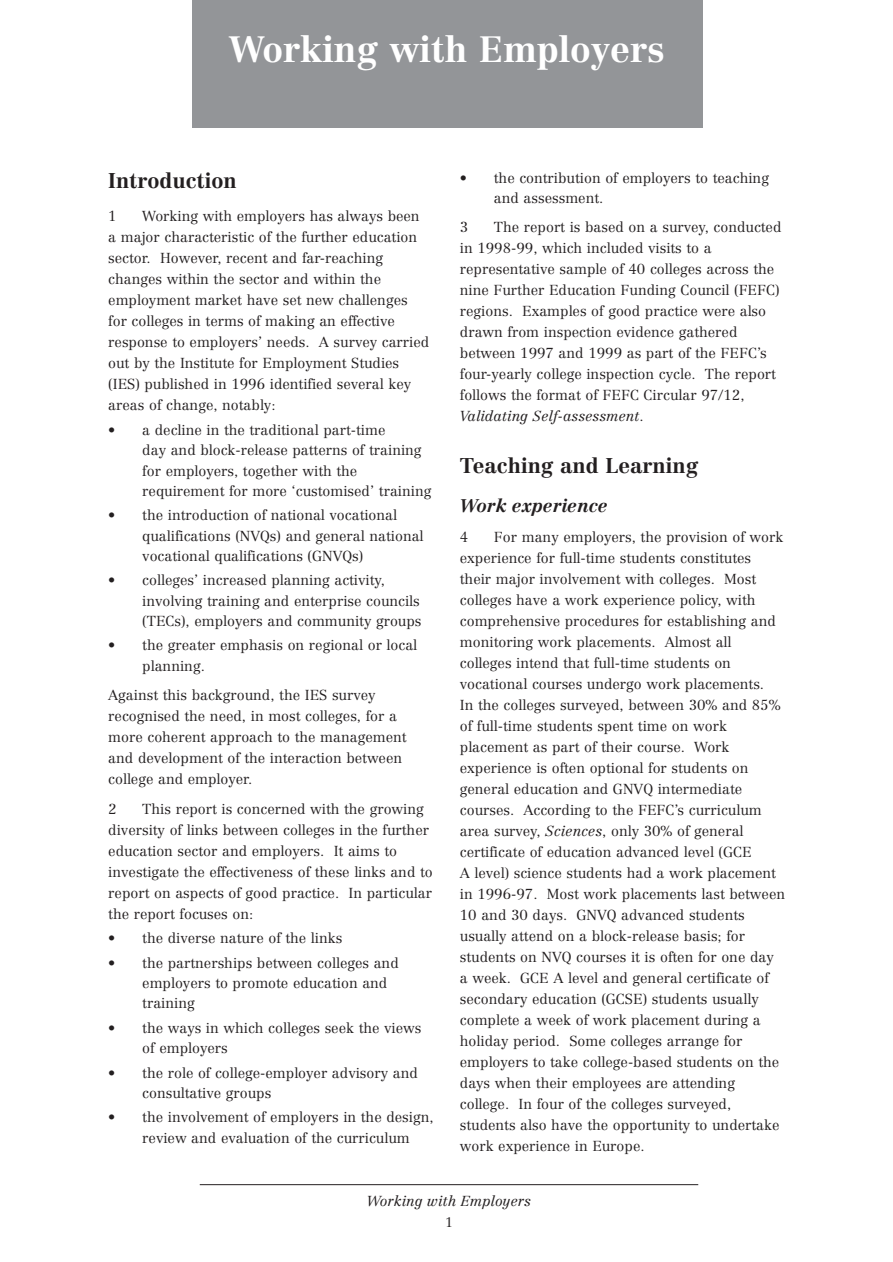
<style>
.page{position:relative;width:893px;height:1262px;background:#fff}
.page>*{position:absolute;margin:0;border:0;box-sizing:border-box;transform-origin:0 0}
.t1{font:700 36px "Centennial";color:#fff}
.t2{font:700 21px "Centennial";color:#231f20}
.t3{font:italic 700 18px "Centennial";color:#231f20}
.t4{font:300 14.25px/21px "Centennial";color:#231f20}
.t5{font:italic 300 14.25px "Centennial";color:#231f20}
.t6{font:300 13.5px "Centennial";color:#231f20}
.s1{font-style:italic}
</style>
<div class="page">
<hr style="left:200px;top:1184px;width:498px;height:1px;background:#231f20">
<div style="left:192px;top:0;width:510px;height:128px;background:#939598"></div>
<h1 class="t1" style="left:229px;top:35px;width:437px">Working with Employers</h1>
<h2 class="t2" style="left:108px;top:172px;width:130px">Introduction</h2>
<p class="t4" style="left:108px;top:207px;width:10px">1</p>
<p class="t4" style="left:108px;top:207px;width:322px;text-indent:34px">Working with employers has always been a major characteristic of the further education sector. However, recent and far-reaching changes within the sector and within the employment market have set new challenges for colleges in terms of making an effective response to employers’ needs. A survey carried out by the Institute for Employment Studies (IES) published in 1996 identified several key areas of change, notably:</p>
<p class="t4" style="left:142px;top:421px;width:290px;line-height:20.2px;text-indent:-34px">• a decline in the traditional part-time<br>day and block-release patterns of training for employers, together with the requirement for more ‘customised’ training</p>
<p class="t4" style="left:142px;top:506px;width:283px;line-height:20.2px;text-indent:-34px">• the introduction of national vocational qualifications (NVQs) and general national vocational qualifications (GNVQs)</p>
<p class="t4" style="left:142px;top:571px;width:281px;line-height:20.2px;text-indent:-34px">• colleges’ increased planning activity, involving training and enterprise councils (TECs), employers and community groups</p>
<p class="t4" style="left:142px;top:636px;width:276px;line-height:20.2px;text-indent:-34px">• the greater emphasis on regional or local planning.</p>
<p class="t4" style="left:108px;top:685px;width:300px">Against this background, the IES survey recognised the need, in most colleges, for a more coherent approach to the management and development of the interaction between college and employer.</p>
<p class="t4" style="left:108px;top:799px;width:10px">2</p>
<p class="t4" style="left:108px;top:799px;width:326px;text-indent:34px">This report is concerned with the growing diversity of links between colleges in the further education sector and employers. It aims to investigate the effectiveness of these links and to report on aspects of good practice. In particular the report focuses on:</p>
<p class="t4" style="left:108px;top:928px;width:236px">• the diverse nature of the links</p>
<p class="t4" style="left:142px;top:953px;width:258px;line-height:20.2px;text-indent:-34px">• the partnerships between colleges and employers to promote education and training</p>
<p class="t4" style="left:142px;top:1018px;width:280px;line-height:20.2px;text-indent:-34px">• the ways in which colleges seek the views of employers</p>
<p class="t4" style="left:142px;top:1063px;width:277px;line-height:20.2px;text-indent:-34px">• the role of college-employer advisory and consultative groups</p>
<p class="t4" style="left:142px;top:1108px;width:293px;line-height:20.2px;text-indent:-34px">• the involvement of employers in the design, review and evaluation of the curriculum</p>
<p class="t4" style="left:494px;top:168px;width:276px;line-height:20.2px;text-indent:-34px">• the contribution of employers to teaching and assessment.</p>
<p class="t4" style="left:460px;top:218px;width:10px">3</p>
<p class="t4" style="left:460px;top:218px;width:323px;text-indent:34px">The report is based on a survey, conducted in 1998-99, which included visits to a representative sample of 40 colleges across the nine Further Education Funding Council (FEFC) regions. Examples of good practice were also drawn from inspection evidence gathered between 1997 and 1999 as part of the FEFC’s four-yearly college inspection cycle. The report follows the format of FEFC Circular 97/12, <span class="s1">Validating Self-assessment</span>.</p>
<h2 class="t2" style="left:460px;top:456px;width:240px">Teaching and Learning</h2>
<p class="t3" style="left:460px;top:498px;width:149px">Work experience</p>
<p class="t4" style="left:460px;top:527px;width:10px">4</p>
<p class="t4" style="left:460px;top:527px;width:327px;text-indent:34px">For many employers, the provision of work experience for full-time students constitutes their major involvement with colleges. Most colleges have a work experience policy, with comprehensive procedures for establishing and monitoring work placements. Almost all colleges intend that full-time students on vocational courses undergo work placements.<br>In the colleges surveyed, between 30% and 85% of full-time students spent time on work placement as part of their course. Work experience is often optional for students on general education and GNVQ intermediate courses. According to the FEFC’s curriculum area survey, <span class="s1">Sciences</span>, only 30% of general certificate of education advanced level (GCE<br>A level) science students had a work placement in 1996-97. Most work placements last between 10 and 30 days. GNVQ advanced students usually attend on a block-release basis; for students on NVQ courses it is often for one day a week. GCE A level and general certificate of secondary education (GCSE) students usually complete a week of work placement during a holiday period. Some colleges arrange for employers to take college-based students on the days when their employees are attending college. In four of the colleges surveyed, students also have the opportunity to undertake work experience in Europe.</p>
<p class="t5" style="left:367px;top:1195px;width:166px">Working with Employers</p>
<p class="t6" style="left:445px;top:1216px;width:9px">1</p>
</div>
